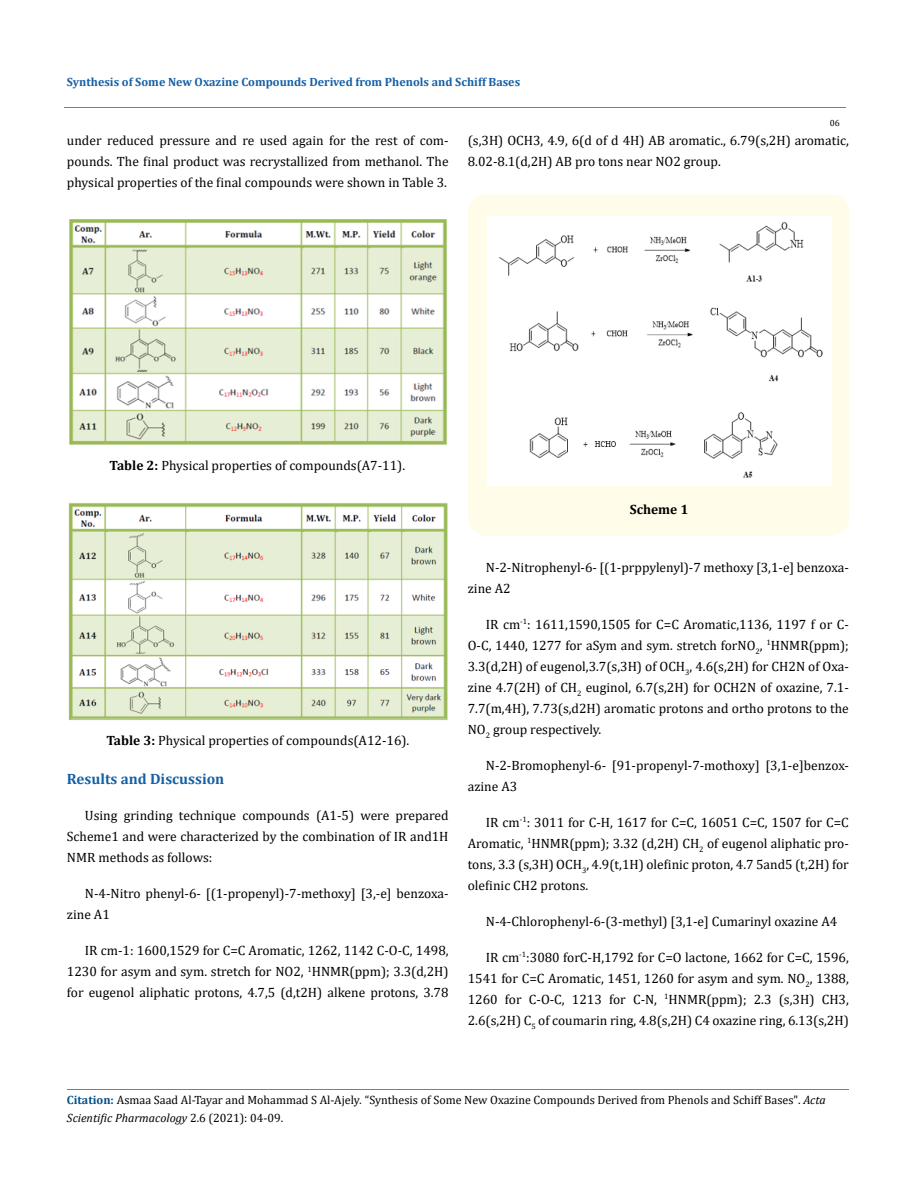
<style>
.page{position:relative;width:917px;height:1188px;background:#fff}
.page>*{position:absolute;margin:0;border:0;box-sizing:border-box;transform-origin:0 0}
.t1{font:700 15px "Cambria";color:#1560a6}
.t2{font:13.5px/21px "Cambria";color:#000;text-align:justify}
.t3{font:700 13.5px "Cambria";color:#000}
.t4{font:12px/18px "Cambria";color:#000}
.t5{font:700 12px "Cambria";color:#1560a6}
.t6{font:9px "Cambria";color:#000}
.s1{font-weight:700}
.s2{font-weight:700;color:#035089}
.s3{font-style:italic}
</style>
<div class="page">
<img style="left:69px;top:219px;width:378px;height:226px">
<img style="left:68px;top:503px;width:380px;height:218px">
<div style="left:468px;top:194px;width:381px;height:342px;background:#fffde9;border-radius:18px"></div>
<div style="left:487px;top:217px;width:344px;height:269px;background:#fff"></div>
<hr style="left:64px;top:108px;width:781px;height:1px;background:#e05d1a">
<hr style="left:67px;top:1089px;width:781px;height:1px;background:#e05d1a">
<p class="t5" style="left:67px;top:73px;width:455px">Synthesis of Some New Oxazine Compounds Derived from Phenols and Schiff Bases</p>
<p class="t6" style="left:829px;top:118px;width:11px">06</p>
<p class="t2" style="left:67px;top:130px;width:383px">under reduced pressure and re used again for the rest of com&shy;pounds. The final product was recrystallized from methanol. The physical properties of the final compounds were shown in Table 3.</p>
<p class="t2" style="left:468px;top:130px;width:382px">(s,3H) OCH3, 4.9, 6(d of d 4H) AB aromatic., 6.79(s,2H) aromatic,<br>8.02-8.1(d,2H) AB pro tons near NO2 group.</p>
<p class="t2" style="left:109px;top:455px;width:297px"><span class="s1">Table 2:</span> Physical properties of compounds(A7-11).</p>
<p class="t2" style="left:106px;top:730px;width:304px"><span class="s1">Table 3:</span> Physical properties of compounds(A12-16).</p>
<p class="t1" style="left:67px;top:768px;width:159px">Results and Discussion</p>
<p class="t2" style="left:67px;top:805px;width:383px;text-indent:18px">Using grinding technique compounds (A1-5) were prepared Scheme1 and were characterized by the combination of IR and1H NMR methods as follows:</p>
<p class="t2" style="left:67px;top:883px;width:383px;text-indent:18px">N-4-Nitro phenyl-6- [(1-propenyl)-7-methoxy] [3,-e] benzoxa&shy;zine A1</p>
<p class="t2" style="left:67px;top:940px;width:383px;text-indent:18px">IR cm-1: 1600,1529 for C=C Aromatic, 1262, 1142 C-O-C, 1498, 1230 for asym and sym. stretch for NO2, <sup>1</sup>HNMR(ppm); 3.3(d,2H) for eugenol aliphatic protons, 4.7,5 (d,t2H) alkene protons, 3.78</p>
<p class="t3" style="left:629px;top:500px;width:60px">Scheme 1</p>
<p class="t2" style="left:468px;top:556px;width:382px;text-indent:18px">N-2-Nitrophenyl-6- [(1-prppylenyl)-7 methoxy [3,1-e] benzoxa&shy;zine A2</p>
<p class="t2" style="left:468px;top:613px;width:382px;text-indent:18px">IR cm<sup>-1</sup>: 1611,1590,1505 for C=C Aromatic,1136, 1197 f or C-O-C, 1440, 1277 for aSym and sym. stretch forNO<sub>2</sub>, <sup>1</sup>HNMR(ppm); 3.3(d,2H) of eugenol,3.7(s,3H) of OCH<sub>3</sub>, 4.6(s,2H) for CH2N of Oxa&shy;zine 4.7(2H) of CH<sub>2</sub> euginol, 6.7(s,2H) for OCH2N of oxazine, 7.1- 7.7(m,4H), 7.73(s,d2H) aromatic protons and ortho protons to the NO<sub>2</sub> group respectively.</p>
<p class="t2" style="left:468px;top:754px;width:382px;text-indent:18px">N-2-Bromophenyl-6- [91-propenyl-7-mothoxy] [3,1-e]benzox&shy;azine A3</p>
<p class="t2" style="left:468px;top:811px;width:382px;text-indent:18px">IR cm<sup>-1</sup>: 3011 for C-H, 1617 for C=C, 16051 C=C, 1507 for C=C Aromatic, <sup>1</sup>HNMR(ppm); 3.32 (d,2H) CH<sub>2</sub> of eugenol aliphatic pro&shy;tons, 3.3 (s,3H) OCH<sub>3</sub>, 4.9(t,1H) olefinic proton, 4.7 5and5 (t,2H) for olefinic CH2 protons.</p>
<p class="t2" style="left:486px;top:910px;width:353px">N-4-Chlorophenyl-6-(3-methyl) [3,1-e] Cumarinyl oxazine A4</p>
<p class="t2" style="left:468px;top:946px;width:382px;text-indent:18px">IR cm<sup>-1</sup>:3080 forC-H,1792 for C=O lactone, 1662 for C=C, 1596, 1541 for C=C Aromatic, 1451, 1260 for asym and sym. NO<sub>2</sub>, 1388, 1260 for C-O-C, 1213 for C-N, <sup>1</sup>HNMR(ppm); 2.3 (s,3H) CH3, 2.6(s,2H) C<sub>5</sub> of coumarin ring, 4.8(s,2H) C4 oxazine ring, 6.13(s,2H)</p>
<p class="t4" style="left:67px;top:1091px;width:760px"><span class="s2">Citation:</span> Asmaa Saad Al-Tayar and Mohammad S Al-Ajely<span class="s3">.</span> “Synthesis of Some New Oxazine Compounds Derived from Phenols and Schiff Bases". <span class="s3">Acta<br>Scientific Pharmacology</span> 2.6 (2021): 04-09.</p>
</div>
